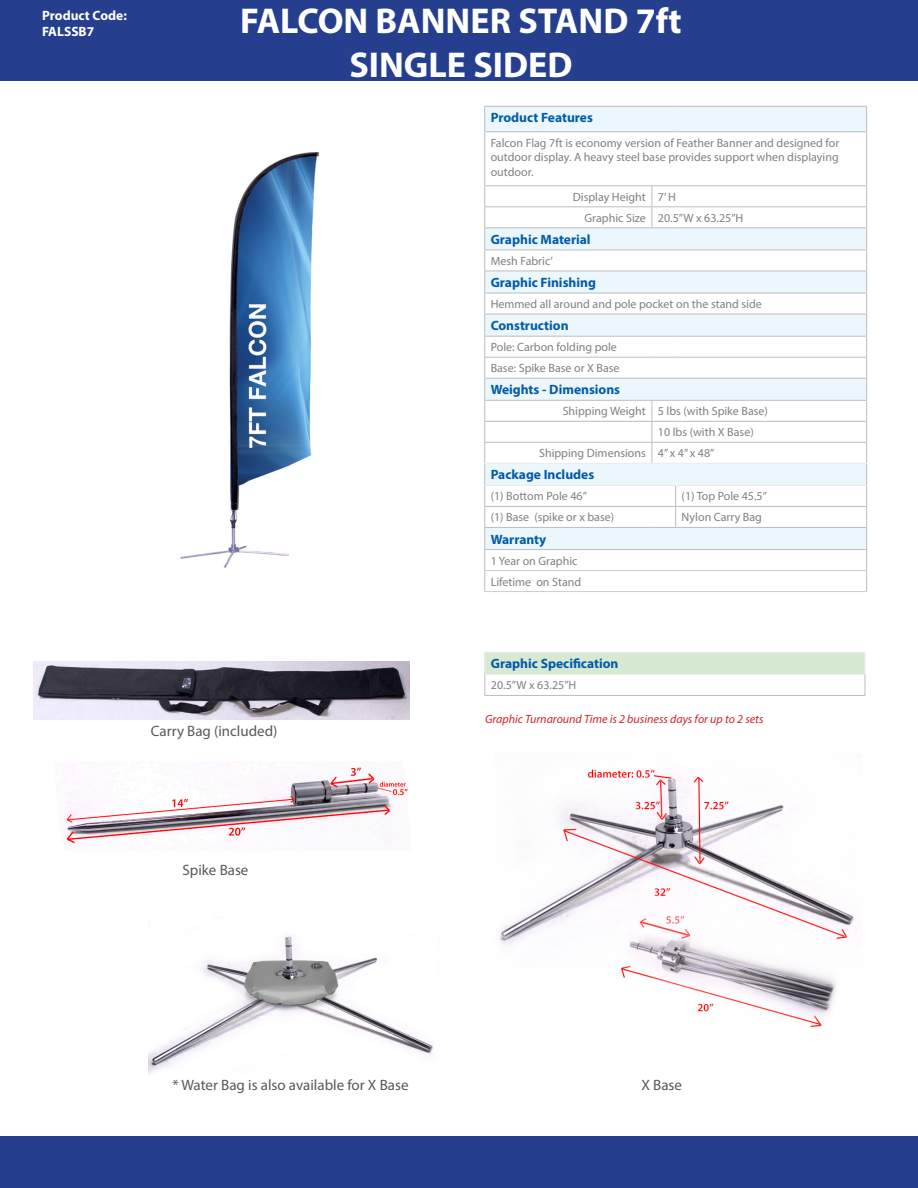
<style>
.page{position:relative;width:918px;height:1188px;background:#fff}
.page>*{position:absolute;margin:0;border:0;box-sizing:border-box;transform-origin:0 0}
.t1{font:700 36px "Myriad Pro";color:#fff}
.t2{font:15px "Myriad Pro";color:#57585a}
.Table_Title{font:700 13.5px "Myriad Pro";color:#015ba9}
.product_code{font:700 13.5px "Myriad Pro";color:#fff}
.t3{font:12px/14.4px "Myriad Pro";color:#808083;text-align:justify}
.graphic_turnaround_t{font:italic 12px "Myriad Pro";color:#d1232a}
</style>
<div class="page">
<div style="left:1px;top:0;width:917px;height:80px;background:#253f8e"></div>
<div style="left:1px;top:1136px;width:917px;height:52px;background:#253f8e"></div>
<div style="left:485px;top:652px;width:380px;height:22px;background:#d8e9d2"></div>
<hr style="left:484px;top:652px;width:381px;height:1px;background:#ededee">
<hr style="left:484px;top:674px;width:381px;height:1px;background:#ededee">
<svg style="left:484px;top:653px;width:1px;height:42px"></svg>
<svg style="left:865px;top:674px;width:1px;height:21px"></svg>
<hr style="left:484px;top:695px;width:381px;height:1px;background:#bcbdc0">
<div style="left:485px;top:107px;width:381px;height:24px;background:#ecf7fd"></div>
<hr style="left:484px;top:106px;width:168px;height:1px;background:#bcbdc0">
<svg style="left:484px;top:107px;width:1px;height:24px"></svg>
<svg style="left:652px;top:106px;width:24px;height:1px"></svg>
<hr style="left:676px;top:106px;width:191px;height:1px;background:#bcbdc0">
<svg style="left:866px;top:107px;width:1px;height:24px"></svg>
<hr style="left:484px;top:131px;width:168px;height:1px;background:#bcbdc0">
<hr style="left:484px;top:132px;width:1px;height:53px;background:#bcbdc0">
<svg style="left:652px;top:131px;width:24px;height:1px"></svg>
<hr style="left:676px;top:131px;width:191px;height:1px;background:#bcbdc0">
<hr style="left:866px;top:132px;width:1px;height:53px;background:#bcbdc0">
<svg style="left:484px;top:185px;width:383px;height:407px"></svg>
<hr style="left:676px;top:378px;width:191px;height:1px;background:#bcbdc0">
<img style="left:33px;top:662px;width:377px;height:58px">
<img style="left:65px;top:763px;width:343px;height:81px">
<img style="left:499px;top:769px;width:363px;height:259px">
<img style="left:149px;top:936px;width:284px;height:138px">
<img style="left:180px;top:152px;width:139px;height:416px">
<p class="product_code" style="left:42px;top:7px;width:86px">Product Code:</p>
<p class="product_code" style="left:42px;top:23px;width:54px">FALSSB7</p>
<p class="t1" style="left:240px;top:-2px;width:443px">FALCON BANNER STAND 7ft</p>
<p class="t1" style="left:349px;top:41px;width:225px">SINGLE SIDED</p>
<p class="Table_Title" style="left:491px;top:109px;width:104px">Product Features</p>
<p class="t3" style="left:491px;top:135px;width:350px">Falcon Flag 7ft is economy version of Feather Banner and designed for outdoor display. A heavy steel base provides support when displaying outdoor.</p>
<p class="t3" style="left:573px;top:189px;width:75px">Display Height</p>
<p class="t3" style="left:658px;top:189px;width:19px">7’ H</p>
<p class="t3" style="left:584px;top:210px;width:63px">Graphic Size</p>
<p class="t3" style="left:658px;top:210px;width:87px">20.5”W x 63.25”H</p>
<p class="Table_Title" style="left:491px;top:231px;width:102px">Graphic Material</p>
<p class="t3" style="left:491px;top:254px;width:64px">Mesh Fabric’</p>
<p class="Table_Title" style="left:491px;top:274px;width:107px">Graphic Finishing</p>
<p class="t3" style="left:491px;top:297px;width:273px">Hemmed all around and pole pocket on the stand side</p>
<p class="Table_Title" style="left:491px;top:317px;width:79px">Construction</p>
<p class="t3" style="left:491px;top:340px;width:128px">Pole: Carbon folding pole</p>
<p class="t3" style="left:491px;top:361px;width:130px">Base: Spike Base or X Base</p>
<p class="Table_Title" style="left:491px;top:381px;width:131px">Weights - Dimensions</p>
<p class="t3" style="left:563px;top:404px;width:85px">Shipping Weight</p>
<p class="t3" style="left:658px;top:404px;width:112px">5 lbs (with Spike Base)</p>
<p class="t3" style="left:658px;top:425px;width:97px">10 lbs (with X Base)</p>
<p class="t3" style="left:539px;top:446px;width:108px">Shipping Dimensions</p>
<p class="t3" style="left:658px;top:446px;width:58px">4” x 4” x 48”</p>
<p class="Table_Title" style="left:491px;top:466px;width:105px">Package Includes</p>
<p class="t3" style="left:491px;top:489px;width:98px">(1) Bottom Pole 46”</p>
<p class="t3" style="left:682px;top:489px;width:87px">(1) Top Pole 45.5”</p>
<p class="t3" style="left:491px;top:510px;width:125px">(1) Base (spike or x base)</p>
<p class="t3" style="left:682px;top:510px;width:82px">Nylon Carry Bag</p>
<p class="Table_Title" style="left:491px;top:530px;width:57px">Warranty</p>
<p class="t3" style="left:491px;top:553px;width:88px">1 Year on Graphic</p>
<p class="t3" style="left:491px;top:574px;width:92px">Lifetime on Stand</p>
<p class="t2" style="left:151px;top:722px;width:128px">Carry Bag (included)</p>
<p class="Table_Title" style="left:491px;top:655px;width:129px">Graphic Specification</p>
<p class="t3" style="left:491px;top:678px;width:87px">20.5”W x 63.25”H</p>
<p class="graphic_turnaround_t" style="left:485px;top:711px;width:280px">Graphic Turnaround Time is 2 business days for up to 2 sets</p>
<p class="t2" style="left:183px;top:860px;width:67px">Spike Base</p>
<p class="t2" style="left:173px;top:1076px;width:237px">* Water Bag is also available for X Base</p>
<p class="t2" style="left:642px;top:1076px;width:42px">X Base</p>
</div>
